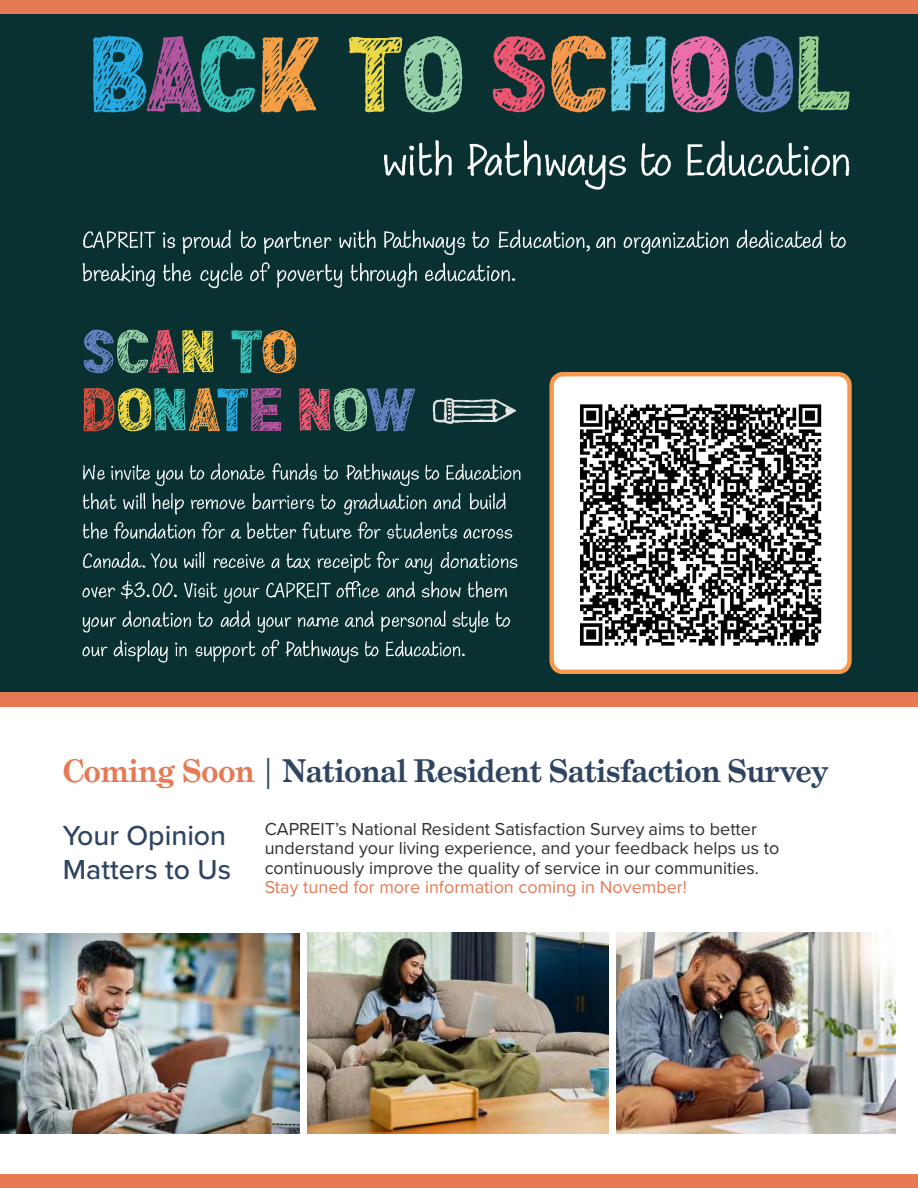
<style>
.page{position:relative;width:918px;height:1188px;background:#fff}
.page>*{position:absolute;margin:0;border:0;box-sizing:border-box;transform-origin:0 0}
.t1{font:700 31.5px "Grad";color:#2f4461}
.t2{font:500 28.5px/34.2px "Proxima Nova";color:#2f4461}
.t3{font:18px/19.5px "Proxima Nova";color:#302e30}
.t4{font:18px "Proxima Nova";color:#e57a54}
.s1{color:#e57a54}
</style>
<div class="page">
<img style="left:0;top:14px;width:918px;height:678px">
<div style="left:0;top:0;width:918px;height:14px;background:#e57a54"></div>
<div style="left:0;top:692px;width:918px;height:14px;background:#e57a54"></div>
<img style="left:307px;top:933px;width:301px;height:201px">
<img style="left:0;top:933px;width:300px;height:200px">
<img style="left:616px;top:933px;width:279px;height:201px">
<div style="left:0;top:1175px;width:918px;height:13px;background:#e57a54"></div>
<h1 class="t1" style="left:63px;top:751px;width:766px"><span class="s1">Coming Soon</span> | National Resident Satisfaction Survey</h1>
<p class="t3" style="left:265px;top:818px;width:516px">CAPREIT’s National Resident Satisfaction Survey aims to better understand your living experience, and your feedback helps us to continuously improve the quality of service in our communities.</p>
<p class="t4" style="left:265px;top:874px;width:424px">Stay tuned for more information coming in November!</p>
<h2 class="t2" style="left:63px;top:817px;width:170px">Your Opinion<br>Matters to Us</h2>
</div>
